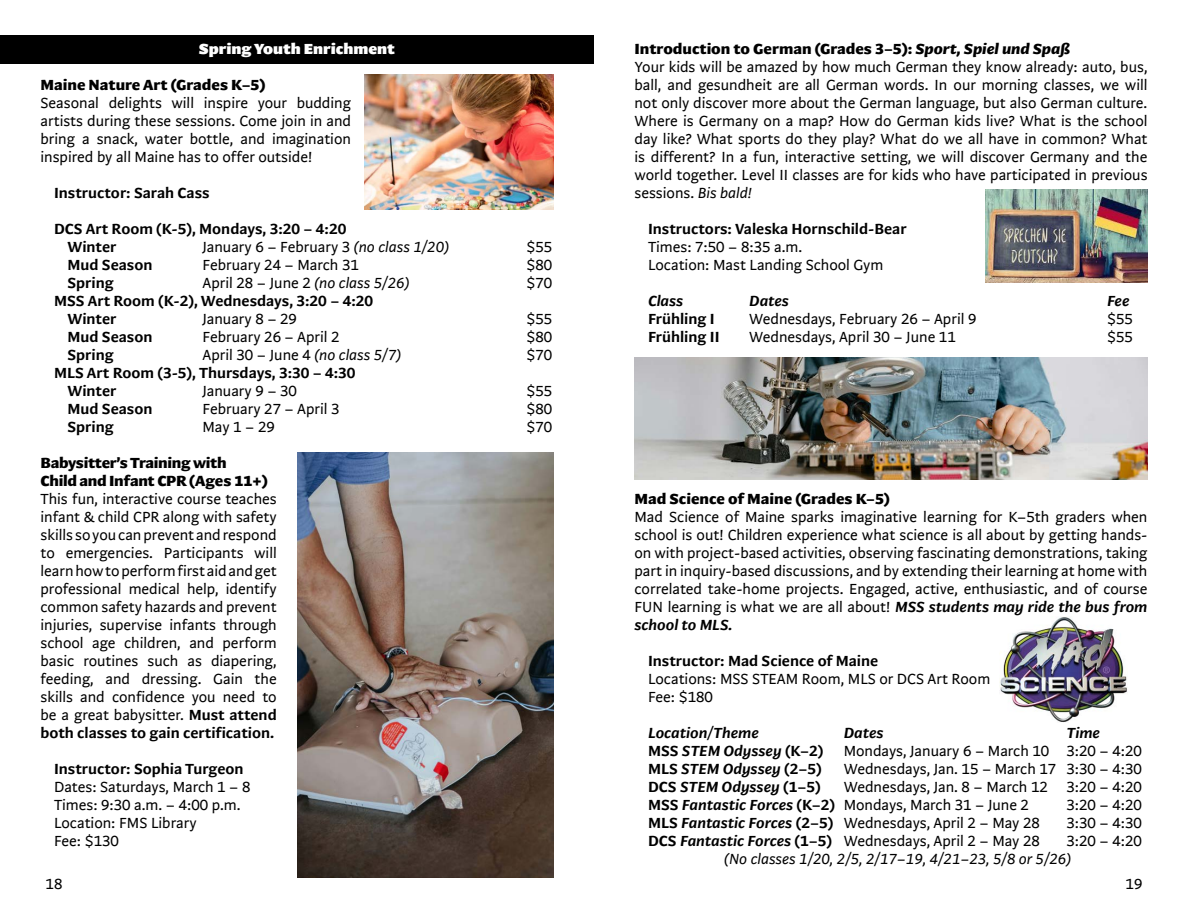
<style>
.page{position:relative;width:1188px;height:918px;background:#fff}
.page>*{position:absolute;margin:0;border:0;box-sizing:border-box;transform-origin:0 0}
.t1{font:15px/18px "Arzachel";color:#000}
.t2{font:500 15px/18px "Arzachel";color:#000}
.t3{font:700 15px/18px "Arzachel";letter-spacing:-.015em;color:#000}
.t4{font:italic 500 15px "Arzachel";color:#000}
.t5{font:italic 15px "Arzachel";color:#000}
.t6{font:900 15px "Arzachel";color:#fff}
.s1{font-style:italic}
.s2{font-weight:500}
.s3{font-weight:700}
.s4{font-weight:700;font-style:italic}
.s5{font-weight:500;font-style:italic}
.s6{font-style:normal}
</style>
<div class="page">
<img style="left:986px;top:190px;width:162px;height:93px">
<img style="left:1000px;top:617px;width:127px;height:106px">
<div style="left:0;top:36px;width:594px;height:28px;background:#000"></div>
<img style="left:364px;top:74px;width:190px;height:135px">
<img style="left:297px;top:452px;width:257px;height:425px">
<img style="left:634px;top:358px;width:514px;height:121px">
<p class="t6" style="left:199px;top:40px;width:198px">Spring Youth Enrichment</p>
<p class="t3" style="left:41px;top:76px;width:226px">Maine Nature Art (Grades K–5)</p>
<p class="t1" style="left:41px;top:94px;width:312px;text-align:justify">Seasonal delights will inspire your budding artists during these sessions. Come join in and bring a snack, water bottle, and imagination inspired by all Maine has to offer outside!</p>
<p class="t2" style="left:54px;top:184px;width:157px">Instructor: Sarah Cass</p>
<p class="t2" style="left:68px;top:220px;width:280px;text-indent:-14px">DCS Art Room (K-5), Mondays, 3:20 – 4:20<br>Winter</p>
<p class="t1" style="left:203px;top:238px;width:248px">January 6 – February 3 <span class="s1">(no class 1/20)</span></p>
<p class="t1" style="left:526px;top:238px;width:27px">$55</p>
<p class="t2" style="left:68px;top:256px;width:86px">Mud Season</p>
<p class="t1" style="left:203px;top:256px;width:158px">February 24 – March 31</p>
<p class="t1" style="left:527px;top:256px;width:27px">$80</p>
<p class="t2" style="left:68px;top:274px;width:48px">Spring</p>
<p class="t1" style="left:203px;top:274px;width:209px">April 28 – June 2 <span class="s1">(no class 5/26)</span></p>
<p class="t1" style="left:527px;top:274px;width:27px">$70</p>
<p class="t2" style="left:68px;top:292px;width:307px;text-indent:-14px">MSS Art Room (K-2), Wednesdays, 3:20 – 4:20<br>Winter</p>
<p class="t1" style="left:203px;top:310px;width:96px">January 8 – 29</p>
<p class="t1" style="left:527px;top:310px;width:27px">$55</p>
<p class="t2" style="left:68px;top:328px;width:86px">Mud Season</p>
<p class="t1" style="left:203px;top:328px;width:139px">February 26 – April 2</p>
<p class="t1" style="left:527px;top:328px;width:27px">$80</p>
<p class="t2" style="left:68px;top:346px;width:48px">Spring</p>
<p class="t1" style="left:203px;top:346px;width:200px">April 30 – June 4 <span class="s1">(no class 5/7)</span></p>
<p class="t1" style="left:527px;top:346px;width:27px">$70</p>
<p class="t2" style="left:68px;top:364px;width:290px;text-indent:-14px">MLS Art Room (3-5), Thursdays, 3:30 – 4:30<br>Winter</p>
<p class="t1" style="left:203px;top:382px;width:96px">January 9 – 30</p>
<p class="t1" style="left:527px;top:382px;width:27px">$55</p>
<p class="t2" style="left:68px;top:400px;width:86px">Mud Season</p>
<p class="t1" style="left:203px;top:400px;width:139px">February 27 – April 3</p>
<p class="t1" style="left:527px;top:400px;width:27px">$80</p>
<p class="t2" style="left:68px;top:418px;width:48px">Spring</p>
<p class="t1" style="left:203px;top:418px;width:74px">May 1 – 29</p>
<p class="t1" style="left:527px;top:418px;width:27px">$70</p>
<p class="t3" style="left:41px;top:454px;width:229px">Babysitter’s Training with<br>Child and Infant CPR (Ages 11+)</p>
<p class="t1" style="left:41px;top:490px;width:238px;text-align:justify">This fun, interactive course teaches infant &amp; child CPR along with safety skills so you can prevent and respond to emergencies. Participants will learn how to perform first aid and get professional medical help, identify common safety hazards and prevent injuries, supervise infants through school age children, and perform basic routines such as diapering, feeding, and dressing. Gain the skills and confidence you need to be a great babysitter. <span class="s2">Must attend both classes to gain certification.</span></p>
<p class="t2" style="left:54px;top:760px;width:191px">Instructor: Sophia Turgeon</p>
<p class="t1" style="left:54px;top:778px;width:198px">Dates: Saturdays, March 1 – 8<br>Times: 9:30 a.m. – 4:00 p.m.<br>Location: FMS Library<br>Fee: $130</p>
<p class="t1" style="left:634px;top:40px;width:515px"><span class="s3">Introduction to German (Grades 3–5):</span> <span class="s4">Sport, Spiel und Spaß<br></span>Your kids will be amazed by how much German they know already: auto, bus, ball, and gesundheit are all German words. In our morning classes, we will not only discover more about the German language, but also German culture.<br>Where is Germany on a map? How do German kids live? What is the school day like? What sports do they play? What do we all have in common? What is different? In a fun, interactive setting, we will discover Germany and the world together. Level II classes are for kids who have participated in previous sessions. <span class="s1">Bis bald!</span></p>
<p class="t2" style="left:648px;top:220px;width:260px">Instructors: Valeska Hornschild-Bear</p>
<p class="t1" style="left:648px;top:238px;width:237px">Times: 7:50 – 8:35 a.m.<br>Location: Mast Landing School Gym</p>
<p class="t4" style="left:648px;top:292px;width:37px">Class</p>
<p class="t4" style="left:749px;top:292px;width:41px">Dates</p>
<p class="t4" style="left:1107px;top:292px;width:24px">Fee</p>
<p class="t2" style="left:648px;top:310px;width:68px">Frühling I</p>
<p class="t1" style="left:749px;top:310px;width:229px">Wednesdays, February 26 – April 9</p>
<p class="t1" style="left:1107px;top:310px;width:27px">$55</p>
<p class="t2" style="left:648px;top:328px;width:73px">Frühling II</p>
<p class="t1" style="left:749px;top:328px;width:208px">Wednesdays, April 30 – June 11</p>
<p class="t1" style="left:1107px;top:328px;width:27px">$55</p>
<p class="t3" style="left:635px;top:490px;width:257px">Mad Science of Maine (Grades K–5)</p>
<p class="t1" style="left:635px;top:508px;width:515px;text-align:justify">Mad Science of Maine sparks imaginative learning for K–5th graders when school is out! Children experience what science is all about by getting hands&shy;on with project-based activities, observing fascinating demonstrations, taking part in inquiry-based discussions, and by extending their learning at home with correlated take-home projects. Engaged, active, enthusiastic, and of course FUN learning is what we are all about! <span class="s5">MSS students may ride the bus from school to MLS.</span></p>
<p class="t2" style="left:648px;top:652px;width:232px">Instructor: Mad Science of Maine</p>
<p class="t1" style="left:648px;top:670px;width:344px">Locations: MSS STEAM Room, MLS or DCS Art Room<br>Fee: $180</p>
<p class="t4" style="left:648px;top:724px;width:112px">Location/Theme</p>
<p class="t4" style="left:844px;top:724px;width:41px">Dates</p>
<p class="t4" style="left:1067px;top:724px;width:35px">Time</p>
<p class="t4" style="left:648px;top:742px;width:177px"><span class="s6">MSS</span> STEM Odyssey <span class="s6">(K–2)</span></p>
<p class="t1" style="left:844px;top:742px;width:300px">Mondays, January 6 – March 10 3:20 – 4:20</p>
<p class="t4" style="left:648px;top:760px;width:175px"><span class="s6">MLS</span> STEM Odyssey <span class="s6">(2–5)</span></p>
<p class="t1" style="left:844px;top:760px;width:300px">Wednesdays, Jan. 15 – March 17 3:30 – 4:30</p>
<p class="t4" style="left:648px;top:778px;width:174px"><span class="s6">DCS</span> STEM Odyssey <span class="s6">(1–5)</span></p>
<p class="t1" style="left:648px;top:778px;width:495px;text-indent:196px">Wednesdays, Jan. 8 – March 12 3:20 – 4:20<br><span class="s2">MSS</span> <span class="s5">Fantastic Forces</span> <span class="s2">(K–2)</span> Mondays, March 31 – June 2</p>
<p class="t1" style="left:1067px;top:796px;width:77px">3:20 – 4:20</p>
<p class="t1" style="left:648px;top:814px;width:393px"><span class="s2">MLS</span> <span class="s5">Fantastic Forces</span> <span class="s2">(2–5)</span> Wednesdays, April 2 – May 28</p>
<p class="t1" style="left:1067px;top:814px;width:77px">3:30 – 4:30</p>
<p class="t1" style="left:648px;top:832px;width:393px"><span class="s2">DCS</span> <span class="s5">Fantastic Forces</span> <span class="s2">(1–5)</span> Wednesdays, April 2 – May 28</p>
<p class="t1" style="left:1067px;top:832px;width:77px">3:20 – 4:20</p>
<p class="t5" style="left:724px;top:850px;width:349px">(No classes 1/20, 2/5, 2/17–19, 4/21–23, 5/8 or 5/26)</p>
<p class="t1" style="left:46px;top:875px;width:18px">18</p>
<p class="t1" style="left:1126px;top:875px;width:18px">19</p>
</div>
